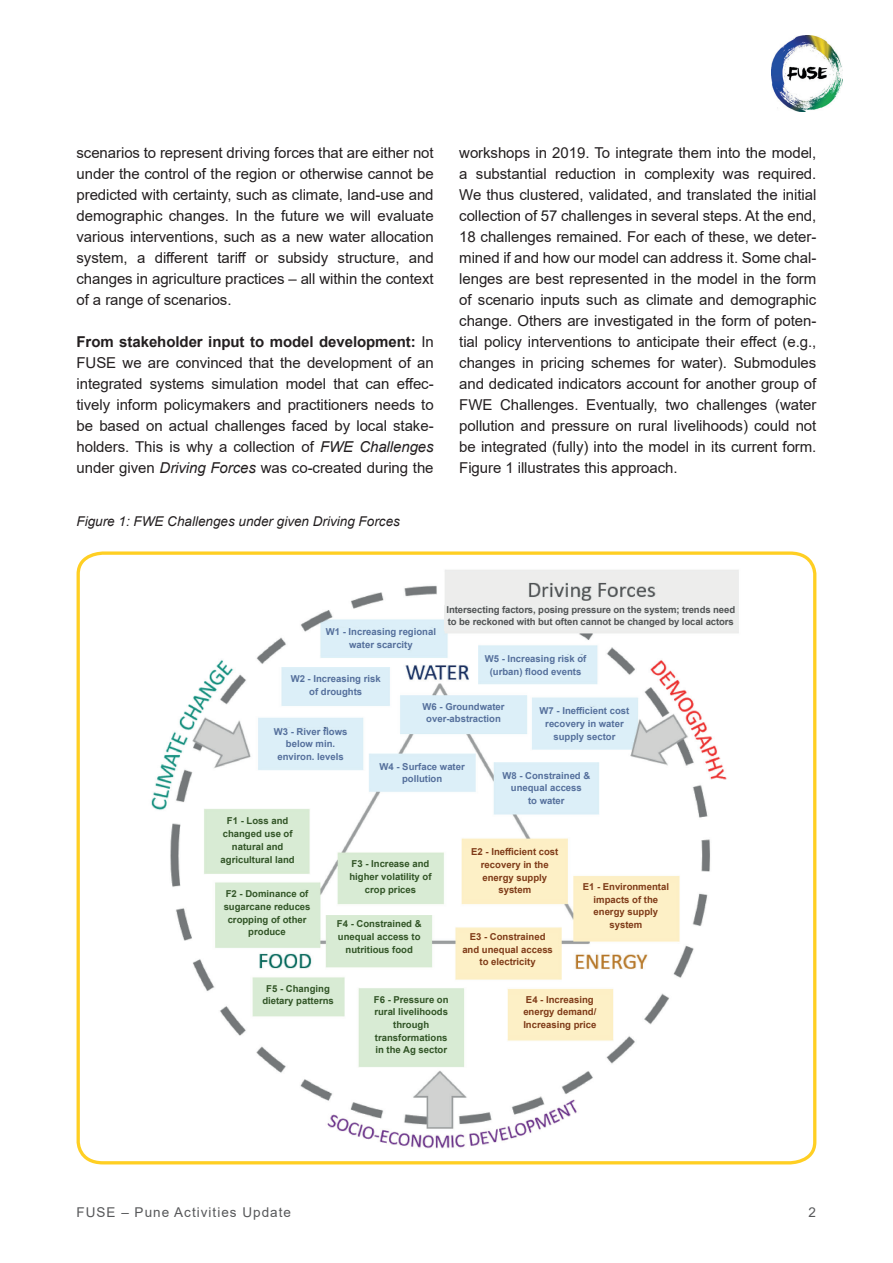
<style>
.page{position:relative;width:893px;height:1263px;background:#fff}
.page>*{position:absolute;margin:0;border:0;box-sizing:border-box;transform-origin:0 0}
.t1{font:15px/21px "Arial";letter-spacing:-.005em;color:#231f20;text-align:justify}
.t2{font:italic 13.5px "Arial";color:#231f20}
.t3{font:13.5px "Arial";letter-spacing:.075em;color:#57585a}
.t4{font:700 9.6px/12.8px "Arial";color:#325527;text-align:center}
.t5{font:700 9.6px/12.8px "Arial";color:#55709c;text-align:center}
.t6{font:700 9.6px/12.8px "Arial";color:#7f3b18;text-align:center}
.t7{font:700 9.6px/12.8px "Arial";letter-spacing:-.01em;color:#515455}
.s1{font-weight:700}
.s2{font-style:italic}
</style>
<div class="page">
<img style="left:771px;top:35px;width:71px;height:77px">
<svg style="left:76px;top:551px;width:741px;height:614px"></svg>
<p class="t1" style="left:77px;top:142px;width:359px">scenarios to represent driving forces that are either not under the control of the region or otherwise cannot be predicted with certainty, such as climate, land-use and demographic changes. In the future we will evaluate various interventions, such as a new water allocation system, a different tariff or subsidy structure, and changes in agriculture practices – all within the context of a range of scenarios.</p>
<p class="t1" style="left:77px;top:331px;width:359px"><span class="s1">From stakeholder input to model development:</span> In FUSE we are convinced that the development of an integrated systems simulation model that can effec&shy;tively inform policymakers and practitioners needs to be based on actual challenges faced by local stake&shy;holders. This is why a collection of <span class="s2">FWE Challenges </span>under given <span class="s2">Driving Forces</span> was co-created during the</p>
<p class="t2" style="left:77px;top:512px;width:325px">Figure 1: FWE Challenges under given Driving Forces</p>
<p class="t1" style="left:459px;top:142px;width:359px">workshops in 2019. To integrate them into the model, a substantial reduction in complexity was required.<br>We thus clustered, validated, and translated the initial collection of 57 challenges in several steps. At the end, 18 challenges remained. For each of these, we deter&shy;mined if and how our model can address it. Some chal&shy;lenges are best represented in the model in the form of scenario inputs such as climate and demographic change. Others are investigated in the form of poten&shy;tial policy interventions to anticipate their effect (e.g., changes in pricing schemes for water). Submodules and dedicated indicators account for another group of FWE Challenges. Eventually, two challenges (water pollution and pressure on rural livelihoods) could not be integrated (fully) into the model in its current form.<br>Figure 1 illustrates this approach.</p>
<p class="t5" style="left:326px;top:626px;width:112px">W1 - Increasing regional water scarcity</p>
<p class="t7" style="left:447px;top:603px;width:290px">Intersecting factors, posing pressure on the system; trends need to be reckoned with but often cannot be changed by local actors</p>
<p class="t5" style="left:485px;top:653px;width:103px">W5 - Increasing risk of (urban) flood events</p>
<p class="t5" style="left:423px;top:700px;width:84px">W6 - Groundwater over-abstraction</p>
<p class="t5" style="left:291px;top:673px;width:92px">W2 - Increasing risk of droughts</p>
<p class="t5" style="left:540px;top:704px;width:91px">W7 - Inefficient cost recovery in water supply sector</p>
<p class="t5" style="left:502px;top:769px;width:89px">W8 - Constrained &amp; unequal access<br>to water</p>
<p class="t5" style="left:274px;top:725px;width:75px">W3 - River flows below min. environ. levels</p>
<p class="t5" style="left:379px;top:760px;width:87px">W4 - Surface water pollution</p>
<p class="t4" style="left:221px;top:815px;width:76px">F1 - Loss and changed use of natural and agricultural land</p>
<p class="t4" style="left:224px;top:887px;width:88px">F2 - Dominance of sugarcane reduces cropping of other produce</p>
<p class="t4" style="left:349px;top:858px;width:84px">F3 - Increase and higher volatility of crop prices</p>
<p class="t4" style="left:337px;top:918px;width:86px">F4 - Constrained &amp; unequal access to nutritious food</p>
<p class="t4" style="left:262px;top:982px;width:73px">F5 - Changing dietary patterns</p>
<p class="t4" style="left:374px;top:993px;width:76px">F6 - Pressure on rural livelihoods through transformations in the Ag sector</p>
<p class="t6" style="left:471px;top:846px;width:89px">E2 - Inefficient cost recovery in the energy supply system</p>
<p class="t6" style="left:462px;top:930px;width:92px">E3 - Constrained and unequal access to electricity</p>
<p class="t6" style="left:523px;top:993px;width:75px;text-align:left">E4 - Increasing energy demand/<br>Increasing price</p>
<p class="t6" style="left:583px;top:880px;width:88px">E1 - Environmental impacts of the energy supply system</p>
<p class="t3" style="left:77px;top:1202px;width:216px">FUSE – Pune Activities Update</p>
<p class="t3" style="left:809px;top:1202px;width:9px">2</p>
</div>
